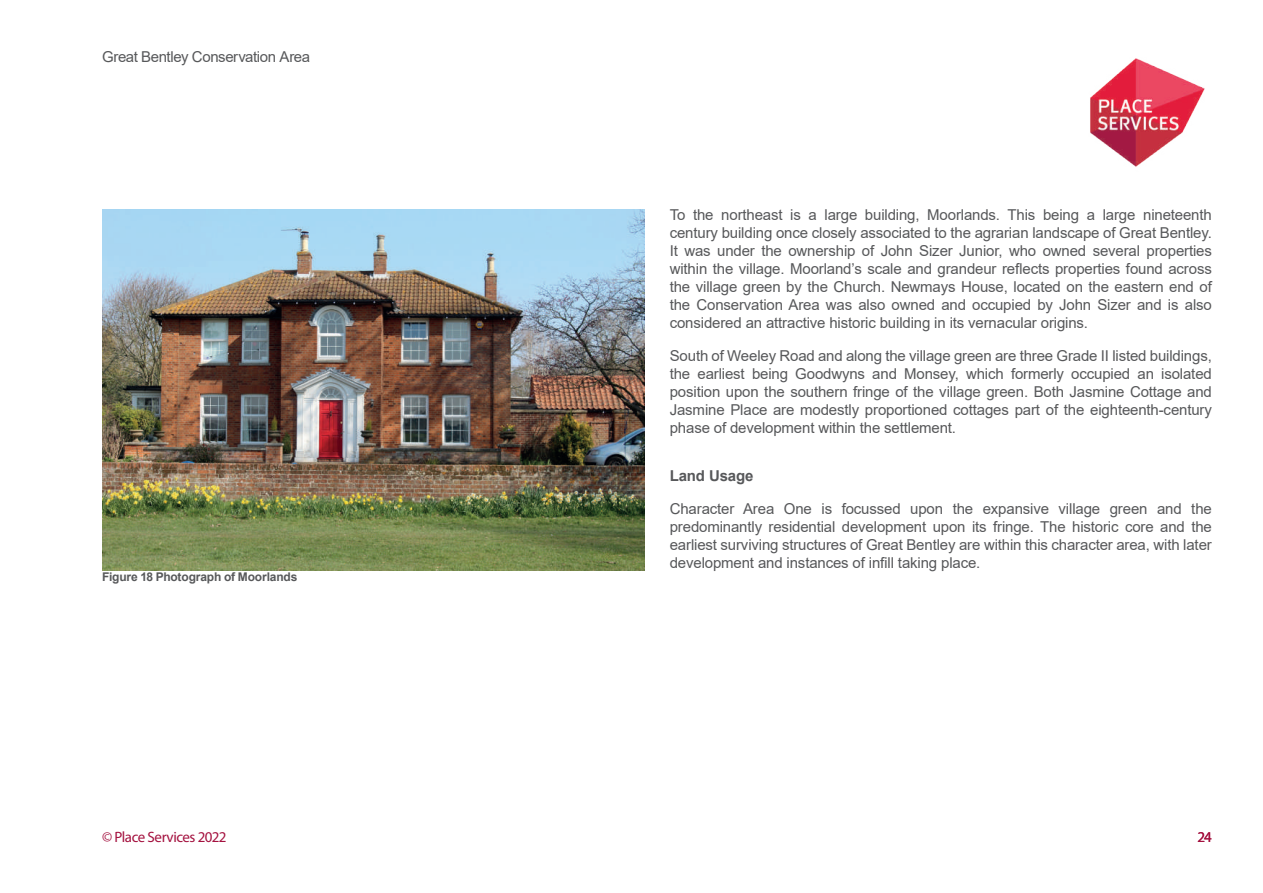
<style>
.page{position:relative;width:1263px;height:893px;background:#fff}
.page>*{position:absolute;margin:0;border:0;box-sizing:border-box;transform-origin:0 0}
.t1{font:15px/18px "Arial";letter-spacing:-.01em;color:#57585a;text-align:justify}
.t2{font:15px "Myriad Pro";letter-spacing:-.03em;color:#a4113f}
.t3{font:700 15px "Arial";letter-spacing:-.01em;color:#57585a}
.t4{font:700 12px "Arial";letter-spacing:-.015em;color:#57585a}
</style>
<div class="page">
<img style="left:1090px;top:58px;width:115px;height:109px">
<img style="left:102px;top:209px;width:542px;height:362px">
<p class="t1" style="left:102px;top:48px;width:210px">Great Bentley Conservation Area</p>
<p class="t4" style="left:102px;top:568px;width:197px">Figure 18 Photograph of Moorlands</p>
<p class="t1" style="left:670px;top:206px;width:544px">To the northeast is a large building, Moorlands. This being a large nineteenth century building once closely associated to the agrarian landscape of Great Bentley.<br>It was under the ownership of John Sizer Junior, who owned several properties within the village. Moorland’s scale and grandeur reflects properties found across the village green by the Church. Newmays House, located on the eastern end of the Conservation Area was also owned and occupied by John Sizer and is also considered an attractive historic building in its vernacular origins.</p>
<p class="t1" style="left:670px;top:347px;width:544px">South of Weeley Road and along the village green are three Grade II listed buildings, the earliest being Goodwyns and Monsey, which formerly occupied an isolated position upon the southern fringe of the village green. Both Jasmine Cottage and Jasmine Place are modestly proportioned cottages part of the eighteenth-century phase of development within the settlement.</p>
<p class="t3" style="left:670px;top:466px;width:85px">Land Usage</p>
<p class="t1" style="left:670px;top:500px;width:544px">Character Area One is focussed upon the expansive village green and the predominantly residential development upon its fringe. The historic core and the earliest surviving structures of Great Bentley are within this character area, with later development and instances of infill taking place.</p>
<p class="t2" style="left:102px;top:828px;width:126px">© Place Services 2022</p>
<p class="t2" style="left:1197px;top:828px;width:16px">24</p>
</div>
